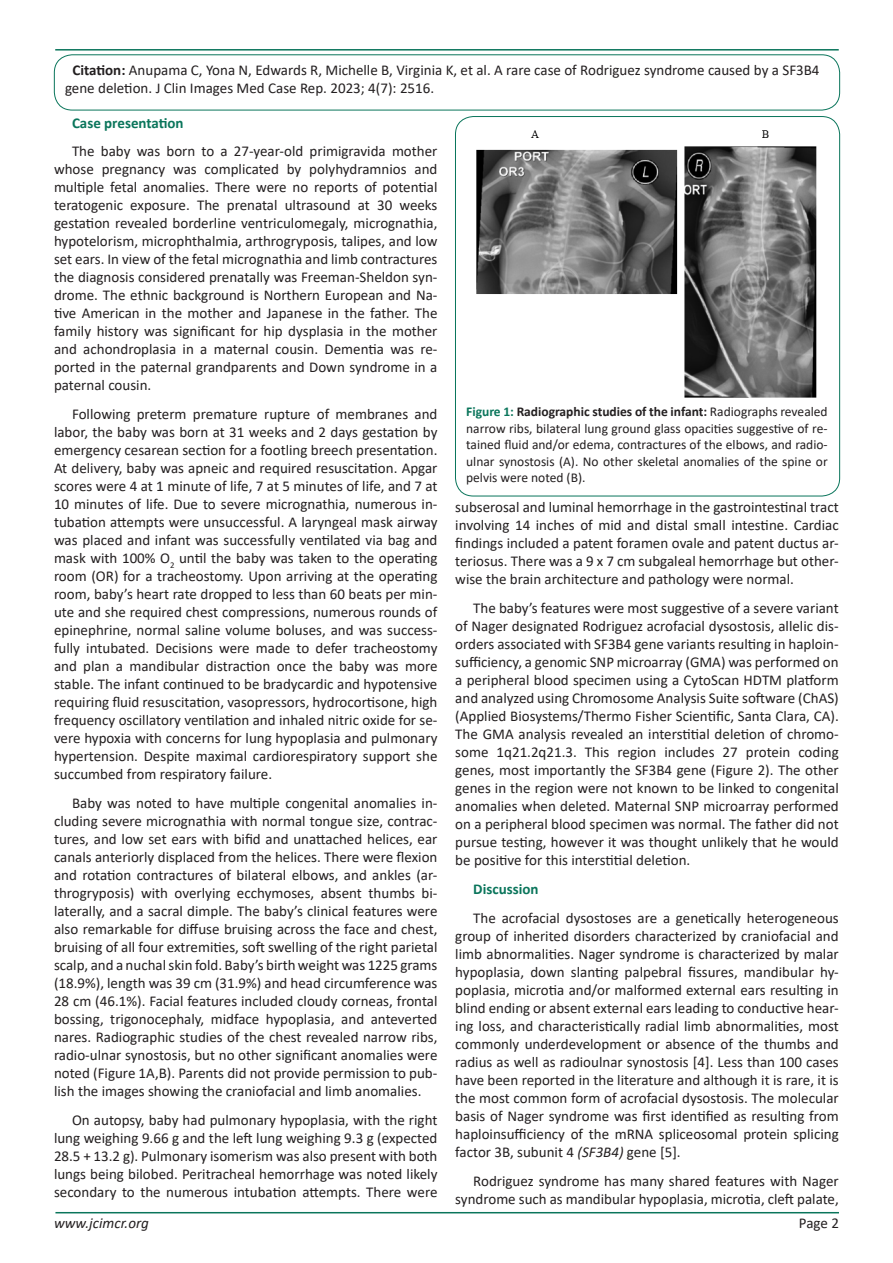
<style>
.page{position:relative;width:893px;height:1263px;background:#fff}
.page>*{position:absolute;margin:0;border:0;box-sizing:border-box;transform-origin:0 0}
.t1{font:15px/18px "Calibri";color:#231f20;text-align:justify}
.t2{font:700 15px "Calibri";color:#0a755b}
.t3{font:italic 15px "Calibri";color:#231f20}
.t4{font:13.5px/16.5px "Calibri";color:#231f20;text-align:justify}
.s1{font-weight:700}
.s2{font-weight:700;color:#0a755b}
.s3{font-style:italic}
</style>
<div class="page">
<hr style="left:55px;top:1212px;width:784px;height:1px;background:#0a755b">
<hr style="left:55px;top:49px;width:784px;height:2px;background:#0a755b">
<div style="left:54px;top:55px;width:786px;height:55px;border:1px solid #0a755b;border-radius:18px"></div>
<img style="left:476px;top:130px;width:341px;height:268px">
<p class="t1" style="left:65px;top:61px;width:756px;text-indent:8px"><span class="s1">Citation:</span> Anupama C, Yona N, Edwards R, Michelle B, Virginia K, et al. A rare case of Rodriguez syndrome caused by a SF3B4 gene deletion. J Clin Images Med Case Rep. 2023; 4(7): 2516.</p>
<p class="t2" style="left:72px;top:112px;width:113px">Case presentation</p>
<p class="t1" style="left:54px;top:142px;width:385px;text-indent:18px">The baby was born to a 27-year-old primigravida mother whose pregnancy was complicated by polyhydramnios and multiple fetal anomalies. There were no reports of potential teratogenic exposure. The prenatal ultrasound at 30 weeks gestation revealed borderline ventriculomegaly, micrognathia, hypotelorism, microphthalmia, arthrogryposis, talipes, and low set ears. In view of the fetal micrognathia and limb contractures the diagnosis considered prenatally was Freeman-Sheldon syn&shy;drome. The ethnic background is Northern European and Na&shy;tive American in the mother and Japanese in the father. The family history was significant for hip dysplasia in the mother and achondroplasia in a maternal cousin. Dementia was re&shy;ported in the paternal grandparents and Down syndrome in a paternal cousin.</p>
<p class="t1" style="left:54px;top:405px;width:385px;text-indent:18px">Following preterm premature rupture of membranes and labor, the baby was born at 31 weeks and 2 days gestation by emergency cesarean section for a footling breech presentation.<br>At delivery, baby was apneic and required resuscitation. Apgar scores were 4 at 1 minute of life, 7 at 5 minutes of life, and 7 at 10 minutes of life. Due to severe micrognathia, numerous in&shy;tubation attempts were unsuccessful. A laryngeal mask airway was placed and infant was successfully ventilated via bag and mask with 100% O<sub>2</sub> until the baby was taken to the operating room (OR) for a tracheostomy. Upon arriving at the operating room, baby’s heart rate dropped to less than 60 beats per min&shy;ute and she required chest compressions, numerous rounds of epinephrine, normal saline volume boluses, and was success&shy;fully intubated. Decisions were made to defer tracheostomy and plan a mandibular distraction once the baby was more stable. The infant continued to be bradycardic and hypotensive requiring fluid resuscitation, vasopressors, hydrocortisone, high frequency oscillatory ventilation and inhaled nitric oxide for se&shy;vere hypoxia with concerns for lung hypoplasia and pulmonary hypertension. Despite maximal cardiorespiratory support she succumbed from respiratory failure.</p>
<p class="t1" style="left:54px;top:794px;width:385px;text-indent:18px">Baby was noted to have multiple congenital anomalies in&shy;cluding severe micrognathia with normal tongue size, contrac&shy;tures, and low set ears with bifid and unattached helices, ear canals anteriorly displaced from the helices. There were flexion and rotation contractures of bilateral elbows, and ankles (ar&shy;throgryposis) with overlying ecchymoses, absent thumbs bi&shy;laterally, and a sacral dimple. The baby’s clinical features were also remarkable for diffuse bruising across the face and chest, bruising of all four extremities, soft swelling of the right parietal scalp, and a nuchal skin fold. Baby’s birth weight was 1225 grams (18.9%), length was 39 cm (31.9%) and head circumference was 28 cm (46.1%). Facial features included cloudy corneas, frontal bossing, trigonocephaly, midface hypoplasia, and anteverted nares. Radiographic studies of the chest revealed narrow ribs, radio-ulnar synostosis, but no other significant anomalies were noted (Figure 1A,B). Parents did not provide permission to pub&shy;lish the images showing the craniofacial and limb anomalies.</p>
<p class="t1" style="left:54px;top:1110px;width:385px;text-indent:18px">On autopsy, baby had pulmonary hypoplasia, with the right lung weighing 9.66 g and the left lung weighing 9.3 g (expected 28.5 + 13.2 g). Pulmonary isomerism was also present with both lungs being bilobed. Peritracheal hemorrhage was noted likely secondary to the numerous intubation attempts. There were</p>
<p class="t4" style="left:466px;top:403px;width:363px"><span class="s2">Figure 1:</span> <span class="s1">Radiographic studies of the infant:</span> Radiographs revealed narrow ribs, bilateral lung ground glass opacities suggestive of re&shy;tained fluid and/or edema, contractures of the elbows, and radio&shy;ulnar synostosis (A). No other skeletal anomalies of the spine or pelvis were noted (B).</p>
<p class="t1" style="left:455px;top:498px;width:385px">subserosal and luminal hemorrhage in the gastrointestinal tract involving 14 inches of mid and distal small intestine. Cardiac findings included a patent foramen ovale and patent ductus ar&shy;teriosus. There was a 9 x 7 cm subgaleal hemorrhage but other&shy;wise the brain architecture and pathology were normal.</p>
<p class="t1" style="left:455px;top:599px;width:385px;text-indent:18px">The baby’s features were most suggestive of a severe variant of Nager designated Rodriguez acrofacial dysostosis, allelic dis&shy;orders associated with SF3B4 gene variants resulting in haploin&shy;sufficiency, a genomic SNP microarray (GMA) was performed on a peripheral blood specimen using a CytoScan HDTM platform and analyzed using Chromosome Analysis Suite software (ChAS) (Applied Biosystems/Thermo Fisher Scientific, Santa Clara, CA).<br>The GMA analysis revealed an interstitial deletion of chromo&shy;some 1q21.2q21.3. This region includes 27 protein coding genes, most importantly the SF3B4 gene (Figure 2). The other genes in the region were not known to be linked to congenital anomalies when deleted. Maternal SNP microarray performed on a peripheral blood specimen was normal. The father did not pursue testing, however it was thought unlikely that he would be positive for this interstitial deletion.</p>
<p class="t2" style="left:473px;top:878px;width:67px">Discussion</p>
<p class="t1" style="left:455px;top:908px;width:385px;text-indent:18px">The acrofacial dysostoses are a genetically heterogeneous group of inherited disorders characterized by craniofacial and limb abnormalities. Nager syndrome is characterized by malar hypoplasia, down slanting palpebral fissures, mandibular hy&shy;poplasia, microtia and/or malformed external ears resulting in blind ending or absent external ears leading to conductive hear&shy;ing loss, and characteristically radial limb abnormalities, most commonly underdevelopment or absence of the thumbs and radius as well as radioulnar synostosis [4]. Less than 100 cases have been reported in the literature and although it is rare, it is the most common form of acrofacial dysostosis. The molecular basis of Nager syndrome was first identified as resulting from haploinsufficiency of the mRNA spliceosomal protein splicing factor 3B, subunit 4 <span class="s3">(SF3B4)</span> gene [5].</p>
<p class="t1" style="left:455px;top:1171px;width:385px;text-align:right">Rodriguez syndrome has many shared features with Nager syndrome such as mandibular hypoplasia, microtia, cleft palate,</p>
<p class="t3" style="left:54px;top:1212px;width:96px">www.jcimcr.org</p>
<p class="t1" style="left:799px;top:1213px;width:42px">Page 2</p>
</div>
